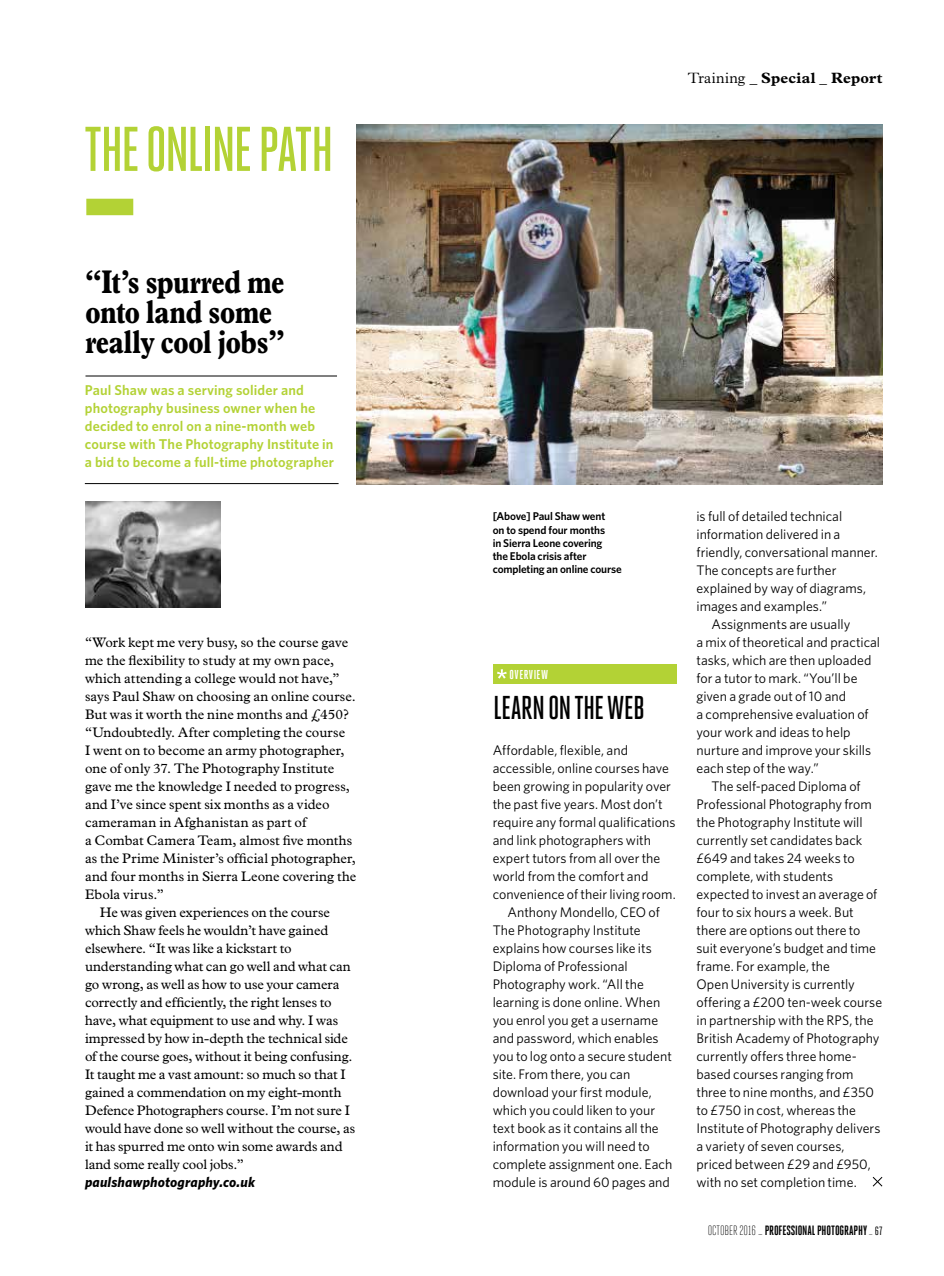
<style>
.page{position:relative;width:944px;height:1276px;background:#fff}
.page>*{position:absolute;margin:0;border:0;box-sizing:border-box;transform-origin:0 0}
.t1{font:500 63px "Heroic Condensed";letter-spacing:-.045em;color:#b3d235}
.t2{font:700 condensed 33px/30px "Plantin";letter-spacing:-.025em;color:#000}
.t3{font:500 33px "Heroic Condensed";color:#000}
.t4{font:700 15px "Plantin";letter-spacing:.01em;color:#000}
.t5{font:600 14.25px/18px "Whitney";letter-spacing:.01em;color:#b3d235}
.t6{font:italic 700 14.25px "Whitney";letter-spacing:.01em;color:#000}
.t7{font:13.8px "Whitney";color:#000}
.t8{font:13.8px "Plantin";letter-spacing:-.005em;color:#000}
.t9{font:13.8px "Plantin";letter-spacing:.015em;color:#000}
.t10{font:700 13.5px "Heroic Condensed";letter-spacing:-.01em;color:#000}
.t11{font:700 12.9px "Heroic Condensed";letter-spacing:.04em;color:#fff}
.t12{font:600 11.25px/13.2px "Whitney";letter-spacing:-.015em;color:#000}
.s1{font-weight:300}
.s2{font-weight:300;font-size:12px}
.s3{font-weight:400;font-size:12px}
</style>
<div class="page">
<img style="left:357px;top:124px;width:525px;height:360px">
<div style="left:86px;top:199px;width:47px;height:16px;background:#b3d235"></div>
<hr style="left:85px;top:483px;width:254px;height:1px;background:#000">
<hr style="left:85px;top:376px;width:252px;height:1px;background:#000">
<img style="left:85px;top:501px;width:136px;height:106px">
<div style="left:493px;top:664px;width:183px;height:20px;background:#b3d235"></div>
<svg style="left:497px;top:669px;width:10px;height:9px"></svg>
<svg style="left:872px;top:1177px;width:11px;height:10px"></svg>
<h1 class="t1" style="left:84px;top:115px;width:251px">THE ONLINE PATH</h1>
<h2 class="t2" style="left:85px;top:266px;width:201px">“It’s spurred me onto land some really cool jobs”</h2>
<p class="t5" style="left:85px;top:380px;width:251px">Paul Shaw was a serving solider and photography business owner when he decided to enrol on a nine-month web course with The Photography Institute in a bid to become a full-time photographer</p>
<p class="t8" style="left:85px;top:634px;width:265px">“Work kept me very busy, so the course gave</p>
<p class="t8" style="left:85px;top:652px;width:251px">me the flexibility to study at my own pace,</p>
<p class="t8" style="left:85px;top:670px;width:256px">which attending a college would not have,”</p>
<p class="t8" style="left:85px;top:688px;width:272px">says Paul Shaw on choosing an online course.</p>
<p class="t8" style="left:85px;top:706px;width:265px">But was it worth the nine months and £450?</p>
<p class="t8" style="left:85px;top:724px;width:262px">“Undoubtedly. After completing the course</p>
<p class="t8" style="left:85px;top:742px;width:261px">I went on to become an army photographer,</p>
<p class="t8" style="left:85px;top:760px;width:251px">one of only 37. The Photography Institute</p>
<p class="t8" style="left:85px;top:778px;width:266px">gave me the knowledge I needed to progress,</p>
<p class="t8" style="left:85px;top:796px;width:246px">and I’ve since spent six months as a video</p>
<p class="t9" style="left:85px;top:814px;width:223px">cameraman in Afghanistan as part of</p>
<p class="t8" style="left:85px;top:832px;width:269px">a Combat Camera Team, almost five months</p>
<p class="t8" style="left:85px;top:850px;width:272px">as the Prime Minister’s official photographer,</p>
<p class="t8" style="left:85px;top:868px;width:273px">and four months in Sierra Leone covering the</p>
<p class="t8" style="left:85px;top:886px;width:80px">Ebola virus.”</p>
<p class="t8" style="left:100px;top:904px;width:231px">He was given experiences on the course</p>
<p class="t8" style="left:85px;top:922px;width:245px">which Shaw feels he wouldn’t have gained</p>
<p class="t8" style="left:85px;top:940px;width:208px">elsewhere. “It was like a kickstart to</p>
<p class="t8" style="left:85px;top:958px;width:267px">understanding what can go well and what can</p>
<p class="t8" style="left:85px;top:976px;width:256px">go wrong, as well as how to use your camera</p>
<p class="t8" style="left:85px;top:994px;width:248px">correctly and efficiently, the right lenses to</p>
<p class="t8" style="left:85px;top:1012px;width:255px">have, what equipment to use and why. I was</p>
<p class="t8" style="left:85px;top:1030px;width:264px">impressed by how in-depth the technical side</p>
<p class="t8" style="left:85px;top:1048px;width:269px">of the course goes, without it being confusing.</p>
<p class="t8" style="left:85px;top:1066px;width:262px">It taught me a vast amount: so much so that I</p>
<p class="t8" style="left:85px;top:1084px;width:258px">gained a commendation on my eight-month</p>
<p class="t8" style="left:85px;top:1102px;width:266px">Defence Photographers course. I’m not sure I</p>
<p class="t8" style="left:85px;top:1120px;width:272px">would have done so well without the course, as</p>
<p class="t8" style="left:85px;top:1138px;width:259px">it has spurred me onto win some awards and</p>
<p class="t8" style="left:85px;top:1156px;width:160px">land some really cool jobs.”</p>
<p class="t6" style="left:85px;top:1173px;width:171px">paulshawphotography.co.uk</p>
<p class="t4" style="left:688px;top:69px;width:196px"><span class="s1">Training _</span> Special _ Report</p>
<p class="t12" style="left:493px;top:509px;width:131px">[Above] Paul Shaw went<br>on to spend four months<br>in Sierra Leone covering<br>the Ebola crisis after completing an online course</p>
<p class="t11" style="left:509px;top:667px;width:40px">OVERVIEW</p>
<h2 class="t3" style="left:493px;top:690px;width:153px">LEARNON THE WEB</h2>
<p class="t7" style="left:493px;top:741px;width:137px">Affordable, flexible, and</p>
<p class="t7" style="left:493px;top:759px;width:178px">accessible, online courses have</p>
<p class="t7" style="left:493px;top:777px;width:180px">been growing in popularity over</p>
<p class="t7" style="left:493px;top:795px;width:172px">the past five years. Most don’t</p>
<p class="t7" style="left:493px;top:813px;width:184px">require any formal qualifications</p>
<p class="t7" style="left:493px;top:831px;width:160px">and link photographers with</p>
<p class="t7" style="left:493px;top:849px;width:169px">expert tutors from all over the</p>
<p class="t7" style="left:493px;top:867px;width:157px">world from the comfort and</p>
<p class="t7" style="left:493px;top:885px;width:185px">convenience of their living room.</p>
<p class="t7" style="left:508px;top:903px;width:154px">Anthony Mondello, CEO of</p>
<p class="t7" style="left:493px;top:921px;width:149px">The Photography Institute</p>
<p class="t7" style="left:493px;top:939px;width:161px">explains how courses like its</p>
<p class="t7" style="left:493px;top:957px;width:136px">Diploma of Professional</p>
<p class="t7" style="left:493px;top:975px;width:153px">Photography work. “All the</p>
<p class="t7" style="left:493px;top:993px;width:169px">learning is done online. When</p>
<p class="t7" style="left:493px;top:1011px;width:167px">you enrol you get a username</p>
<p class="t7" style="left:493px;top:1029px;width:167px">and password, which enables</p>
<p class="t7" style="left:493px;top:1047px;width:181px">you to log onto a secure student</p>
<p class="t7" style="left:493px;top:1065px;width:139px">site. From there, you can</p>
<p class="t7" style="left:493px;top:1083px;width:161px">download your first module,</p>
<p class="t7" style="left:493px;top:1101px;width:164px">which you could liken to your</p>
<p class="t7" style="left:493px;top:1119px;width:168px">text book as it contains all the</p>
<p class="t7" style="left:493px;top:1137px;width:159px">information you will need to</p>
<p class="t7" style="left:493px;top:1155px;width:181px">complete assignment one. Each</p>
<p class="t7" style="left:493px;top:1173px;width:179px">module is around 60 pages and</p>
<p class="t7" style="left:696px;top:507px;width:147px">is full of detailed technical</p>
<p class="t7" style="left:696px;top:525px;width:145px">information delivered in a</p>
<p class="t7" style="left:696px;top:543px;width:183px">friendly, conversational manner.</p>
<p class="t7" style="left:696px;top:561px;width:142px">The concepts are further</p>
<p class="t7" style="left:696px;top:579px;width:171px">explained by way of diagrams,</p>
<p class="t7" style="left:696px;top:597px;width:132px">images and examples.”</p>
<p class="t7" style="left:711px;top:615px;width:140px">Assignments are usually</p>
<p class="t7" style="left:696px;top:633px;width:185px">a mix of theoretical and practical</p>
<p class="t7" style="left:696px;top:651px;width:176px">tasks, which are then uploaded</p>
<p class="t7" style="left:696px;top:669px;width:162px">for a tutor to mark. “You’ll be</p>
<p class="t7" style="left:696px;top:687px;width:151px">given a grade out of 10 and</p>
<p class="t7" style="left:696px;top:705px;width:174px">a comprehensive evaluation of</p>
<p class="t7" style="left:696px;top:723px;width:156px">your work and ideas to help</p>
<p class="t7" style="left:696px;top:741px;width:176px">nurture and improve your skills</p>
<p class="t7" style="left:696px;top:759px;width:124px">each step of the way.”</p>
<p class="t7" style="left:711px;top:777px;width:151px">The self-paced Diploma of</p>
<p class="t7" style="left:696px;top:795px;width:177px">Professional Photography from</p>
<p class="t7" style="left:696px;top:813px;width:168px">the Photography Institute will</p>
<p class="t7" style="left:696px;top:831px;width:167px">currently set candidates back</p>
<p class="t7" style="left:696px;top:849px;width:160px">£649 and takes 24 weeks to</p>
<p class="t7" style="left:696px;top:867px;width:138px">complete, with students</p>
<p class="t7" style="left:696px;top:885px;width:182px">expected to invest an average of</p>
<p class="t7" style="left:696px;top:903px;width:159px">four to six hours a week. But</p>
<p class="t7" style="left:696px;top:921px;width:165px">there are options out there to</p>
<p class="t7" style="left:696px;top:939px;width:181px">suit everyone’s budget and time</p>
<p class="t7" style="left:696px;top:957px;width:135px">frame. For example, the</p>
<p class="t7" style="left:696px;top:975px;width:160px">Open University is currently</p>
<p class="t7" style="left:696px;top:993px;width:187px">offering a £200 ten-week course</p>
<p class="t7" style="left:696px;top:1011px;width:178px">in partnership with the RPS, the</p>
<p class="t7" style="left:696px;top:1029px;width:185px">British Academy of Photography</p>
<p class="t7" style="left:696px;top:1047px;width:162px">currently offers three home-</p>
<p class="t7" style="left:696px;top:1065px;width:159px">based courses ranging from</p>
<p class="t7" style="left:696px;top:1083px;width:179px">three to nine months, and £350</p>
<p class="t7" style="left:696px;top:1101px;width:161px">to £750 in cost, whereas the</p>
<p class="t7" style="left:696px;top:1119px;width:185px">Institute of Photography delivers</p>
<p class="t7" style="left:696px;top:1137px;width:150px">a variety of seven courses,</p>
<p class="t7" style="left:696px;top:1155px;width:176px">priced between £29 and £950,</p>
<p class="t7" style="left:696px;top:1173px;width:162px">with no set completion time.</p>
<p class="t10" style="left:708px;top:1222px;width:176px"><span class="s1">OCTOBER 2016 _</span> PROFESSIONAL PHOTOGRAPHY<span class="s2">_</span> <span class="s3">67</span></p>
</div>
